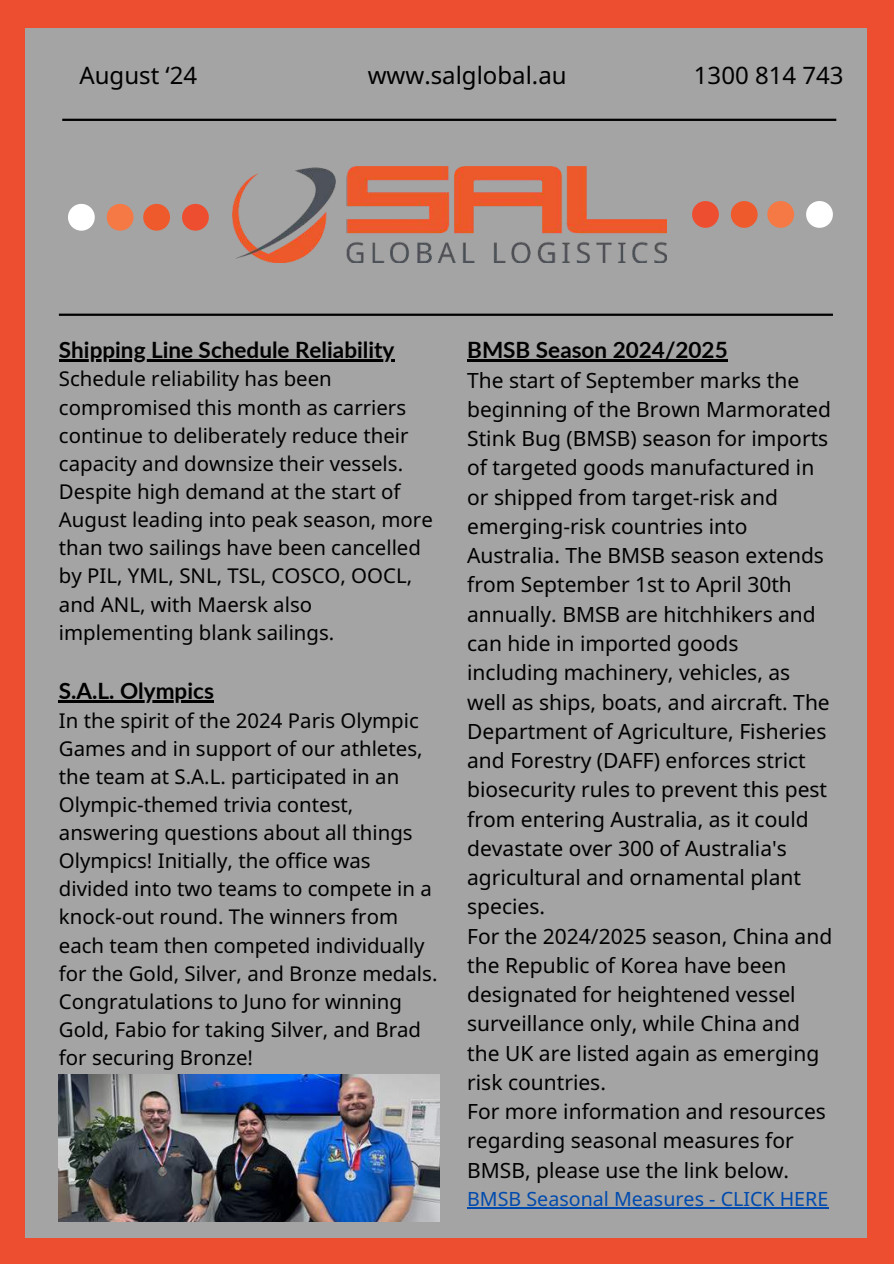
<style>
.page{position:relative;width:894px;height:1264px;background:#fff}
.page>*{position:absolute;margin:0;border:0;box-sizing:border-box;transform-origin:0 0}
.t1{font:24px "Noto Sans";color:#000}
.t2{font:700 22.5px "Lato";color:#000}
.t3{font:21px/29.2px "Noto Sans";color:#000}
.t4{font:20.4px/28.2px "Noto Sans";color:#000}
.t5{font:19.65px "Noto Sans";color:#004aad}
</style>
<div class="page">
<div style="left:0;top:0;width:893px;height:1263px;background:#ed4e30"></div>
<div style="left:25px;top:28px;width:841px;height:1209px;background:#a4a4a4"></div>
<hr style="left:62px;top:119px;width:774px;height:2px;background:#000">
<hr style="left:59px;top:313px;width:773px;height:3px;background:#000">
<svg style="left:182px;top:204px;width:26px;height:27px"></svg>
<svg style="left:143px;top:204px;width:27px;height:27px"></svg>
<svg style="left:107px;top:204px;width:26px;height:27px"></svg>
<svg style="left:68px;top:204px;width:27px;height:27px"></svg>
<svg style="left:692px;top:201px;width:26px;height:27px"></svg>
<svg style="left:730px;top:201px;width:27px;height:27px"></svg>
<svg style="left:767px;top:201px;width:26px;height:27px"></svg>
<svg style="left:806px;top:201px;width:26px;height:27px"></svg>
<img style="left:232px;top:166px;width:434px;height:96px">
<img style="left:59px;top:1074px;width:380px;height:147px">
<hr style="left:59px;top:359px;width:335px;height:3px;background:#000">
<hr style="left:59px;top:700px;width:155px;height:2px;background:#000">
<hr style="left:467px;top:359px;width:260px;height:3px;background:#000">
<hr style="left:467px;top:1206px;width:361px;height:2px;background:#004aad">
<p class="t1" style="left:79px;top:62px;width:119px">August ‘24</p>
<p class="t1" style="left:367px;top:62px;width:200px">www.salglobal.au</p>
<p class="t1" style="left:693px;top:62px;width:151px">1300 814 743</p>
<p class="t2" style="left:59px;top:333px;width:337px">Shipping Line Schedule Reliability</p>
<p class="t4" style="left:59px;top:365px;width:375px">Schedule reliability has been compromised this month as carriers continue to deliberately reduce their capacity and downsize their vessels.<br>Despite high demand at the start of August leading into peak season, more than two sailings have been cancelled by PIL, YML, SNL, TSL, COSCO, OOCL, and ANL, with Maersk also implementing blank sailings.</p>
<p class="t2" style="left:59px;top:674px;width:156px">S.A.L. Olympics</p>
<p class="t4" style="left:59px;top:706px;width:380px">In the spirit of the 2024 Paris Olympic Games and in support of our athletes, the team at S.A.L. participated in an Olympic-themed trivia contest, answering questions about all things Olympics! Initially, the office was divided into two teams to compete in a knock-out round. The winners from each team then competed individually for the Gold, Silver, and Bronze medals.<br>Congratulations to Juno for winning Gold, Fabio for taking Silver, and Brad for securing Bronze!</p>
<p class="t2" style="left:467px;top:333px;width:262px">BMSB Season 2024/2025</p>
<p class="t3" style="left:467px;top:366px;width:366px">The start of September marks the beginning of the Brown Marmorated<br>Stink Bug (BMSB) season for imports of targeted goods manufactured in or shipped from target-risk and emerging-risk countries into<br>Australia. The BMSB season extends from September 1st to April 30th annually. BMSB are hitchhikers and can hide in imported goods including machinery, vehicles, as well as ships, boats, and aircraft. The<br>Department of Agriculture, Fisheries and Forestry (DAFF) enforces strict biosecurity rules to prevent this pest from entering Australia, as it could devastate over 300 of Australia's agricultural and ornamental plant species.<br>For the 2024/2025 season, China and the Republic of Korea have been designated for heightened vessel surveillance only, while China and the UK are listed again as emerging risk countries.<br>For more information and resources regarding seasonal measures for<br>BMSB, please use the link below.</p>
<p class="t5" style="left:467px;top:1187px;width:362px">BMSB Seasonal Measures - CLICK HERE</p>
</div>
